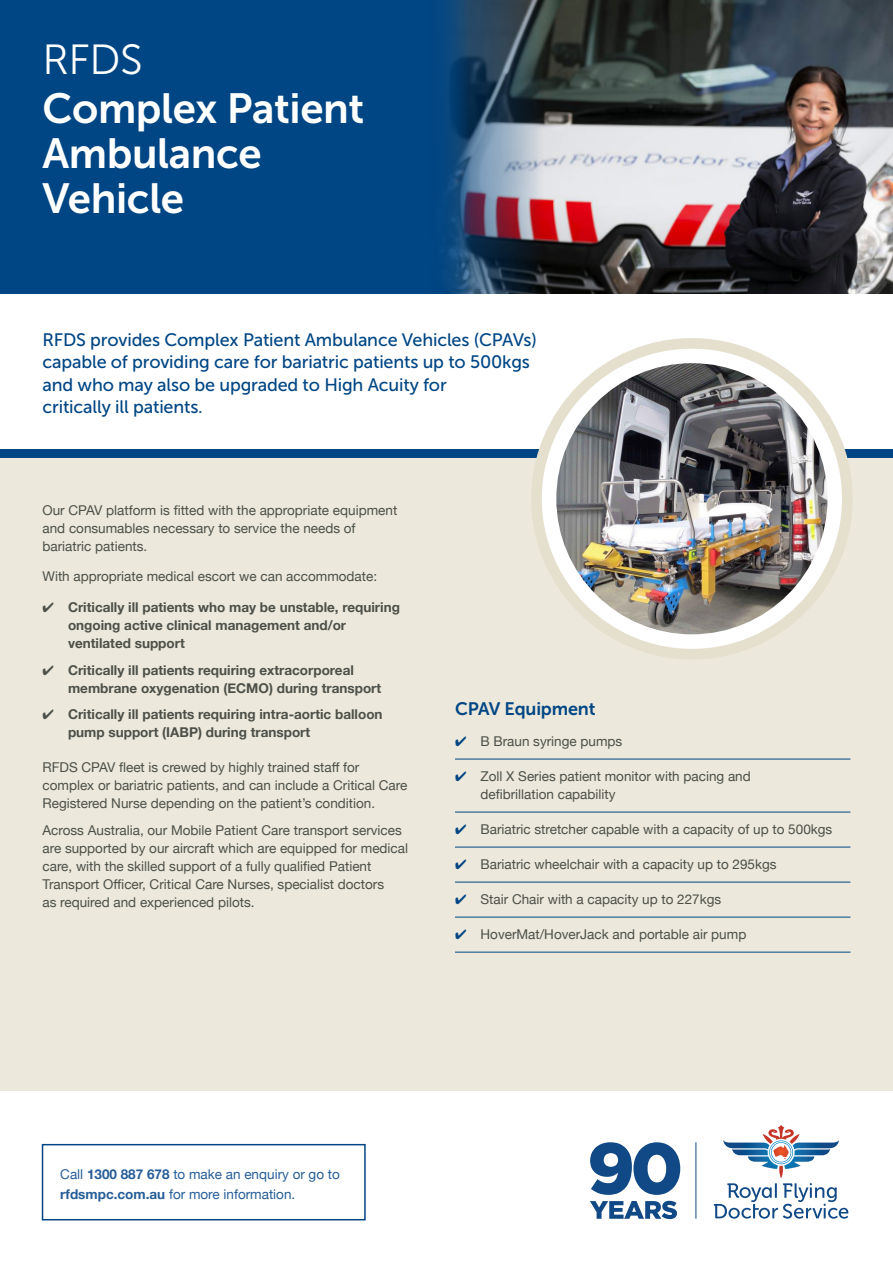
<style>
.page{position:relative;width:893px;height:1263px;background:#fff}
.page>*{position:absolute;margin:0;border:0;box-sizing:border-box;transform-origin:0 0}
.Main_head{font:42px/45px "Museo Sans 700";letter-spacing:-.01em;color:#fff}
.Main_head-2{font:42px "Museo Sans 300";color:#fff}
.Intro{font:18px/22.5px "Museo Sans 500";letter-spacing:-.01em;color:#004684}
.Subhead_1{font:18px "Museo Sans 700";letter-spacing:-.01em;color:#004684}
.Text{font:13.5px/18px "Helvetica Neue";color:#4c5049}
.Indents{font:700 13.5px/18px "Helvetica Neue";color:#4c5049}
.Indents_line{font:13.5px/18px "Helvetica Neue";color:#4c5049}
.Text-2{font:13.5px/19.5px "Helvetica Neue";color:#255d97}
.s1{color:#004684}
.s2{font-weight:700}
</style>
<div class="page">
<div style="left:0;top:0;width:893px;height:293px;background:#004684"></div>
<div style="left:0;top:454px;width:893px;height:637px;background:#ece8db"></div>
<svg style="left:714px;top:1125px;width:134px;height:94px"></svg>
<svg style="left:590px;top:1142px;width:90px;height:53px"></svg>
<svg style="left:590px;top:1201px;width:87px;height:18px"></svg>
<hr style="left:696px;top:1142px;width:1px;height:76px;background:#104985">
<div style="left:0;top:450px;width:893px;height:8px;background:#004684"></div>
<img style="left:445px;top:0;width:448px;height:293px">
<svg style="left:536px;top:343px;width:311px;height:311px;fill:#fff"></svg>
<div style="left:531px;top:338px;width:322px;height:321px;border:11px solid #e5e0ce;border-radius:50%"></div>
<img style="left:556px;top:363px;width:271px;height:271px;border-radius:136px">
<div style="left:42px;top:1144px;width:324px;height:76px;border:2px solid #004684"></div>
<hr style="left:455px;top:759px;width:395px;height:1px;background:#004684">
<hr style="left:455px;top:812px;width:395px;height:1px;background:#004684">
<hr style="left:455px;top:847px;width:395px;height:1px;background:#004684">
<hr style="left:455px;top:882px;width:395px;height:1px;background:#004684">
<hr style="left:455px;top:917px;width:395px;height:1px;background:#004684">
<hr style="left:455px;top:952px;width:395px;height:1px;background:#004684">
<p class="Main_head-2" style="left:43px;top:37px;width:102px">RFDS</p>
<p class="Main_head" style="left:43px;top:86px;width:323px">Complex Patient<br>Ambulance<br>Vehicle</p>
<p class="Intro" style="left:43px;top:328px;width:496px">RFDS provides Complex Patient Ambulance Vehicles (CPAVs) capable of providing care for bariatric patients up to 500kgs and who may also be upgraded to High Acuity for<br>critically ill patients.</p>
<p class="Text" style="left:43px;top:502px;width:356px">Our CPAV platform is fitted with the appropriate equipment and consumables necessary to service the needs of bariatric patients.</p>
<p class="Text" style="left:43px;top:568px;width:336px">With appropriate medical escort we can accommodate:</p>
<p class="Indents" style="left:68px;top:599px;width:333px;text-indent:-26px">✔ Critically ill patients who may be unstable, requiring ongoing active clinical management and/or ventilated support</p>
<p class="Indents" style="left:68px;top:661px;width:315px;text-indent:-26px">✔ Critically ill patients requiring extracorporeal membrane oxygenation (ECMO) during transport</p>
<p class="Indents" style="left:68px;top:706px;width:316px;text-indent:-26px">✔ Critically ill patients requiring intra-aortic balloon pump support (IABP) during transport</p>
<p class="Text" style="left:43px;top:759px;width:366px">RFDS CPAV fleet is crewed by highly trained staff for complex or bariatric patients, and can include a Critical Care<br>Registered Nurse depending on the patient’s condition.</p>
<p class="Text" style="left:43px;top:822px;width:367px">Across Australia, our Mobile Patient Care transport services are supported by our aircraft which are equipped for medical care, with the skilled support of a fully qualified Patient Transport Officer, Critical Care Nurses, specialist doctors<br>as required and experienced pilots.</p>
<p class="Subhead_1" style="left:455px;top:699px;width:142px">CPAV Equipment</p>
<p class="Indents_line" style="left:455px;top:733px;width:169px"><span class="s1">✔</span> B Braun syringe pumps</p>
<p class="Indents_line" style="left:480px;top:768px;width:272px;text-indent:-26px"><span class="s1">✔</span> Zoll X Series patient monitor with pacing and defibrillation capability</p>
<p class="Indents_line" style="left:455px;top:821px;width:379px"><span class="s1">✔</span> Bariatric stretcher capable with a capacity of up to 500kgs</p>
<p class="Indents_line" style="left:455px;top:856px;width:323px"><span class="s1">✔</span> Bariatric wheelchair with a capacity up to 295kgs</p>
<p class="Indents_line" style="left:455px;top:891px;width:268px"><span class="s1">✔</span> Stair Chair with a capacity up to 227kgs</p>
<p class="Indents_line" style="left:455px;top:926px;width:293px"><span class="s1">✔</span> HoverMat/HoverJack and portable air pump</p>
<p class="Text-2" style="left:60px;top:1165px;width:281px">Call <span class="s2">1300 887 678</span> to make an enquiry or go to <span class="s2">rfdsmpc.com.au</span> for more information.</p>
</div>
